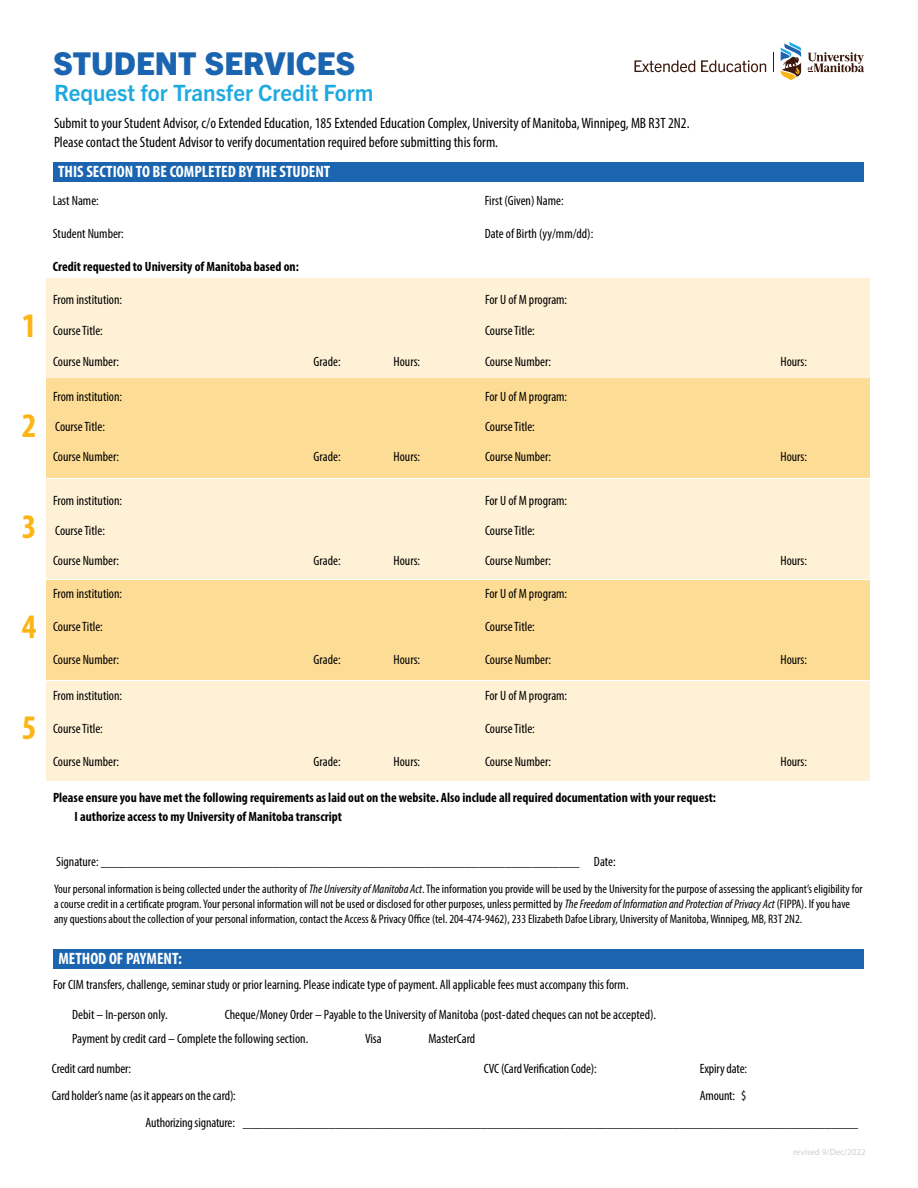
<style>
.page{position:relative;width:918px;height:1188px;background:#fff}
.page>*{position:absolute;margin:0;border:0;box-sizing:border-box;transform-origin:0 0}
.t1{font:700 condensed 34.5px "Myriad Pro";color:#fcb515}
.Heading_1{font:800 31.5px "Trade Gothic Next LT Pro";color:#1b65b0}
.Heading_2{font:700 22.5px "Trade Gothic Next LT Pro";color:#1fa9e1}
.Heading_3{font:700 condensed 16.5px "Myriad Pro";color:#fff}
.Paragraph_Style_1{font:condensed 15px "Myriad Pro";color:#000}
.Paragraph_Style_4{font:condensed 13.5px "Myriad Pro";color:#000}
.Paragraph_Style_7{font:condensed 13.5px "Myriad Pro";color:#000}
.Paragraph_Style_8{font:condensed 13.5px "Myriad Pro";letter-spacing:-.01em;color:#000}
.Paragraph_Style_5{font:700 condensed 13.5px "Myriad Pro";color:#000}
.Paragraph_Style_2{font:condensed 13.5px "Myriad Pro";color:#000}
.Paragraph_Style_3{font:condensed 13.5px "Myriad Pro";color:#000}
.Paragraph_Style_6{font:condensed 13.5px "Myriad Pro";color:#000}
.Paragraph_Style_2-2{font:700 condensed 13.5px "Myriad Pro";color:#000}
.Paragraph_Style_6-2{font:condensed 12.45px/15px "Myriad Pro";color:#000}
.t2{font:9px "Myriad Pro";color:#d2d0d1}
.s1{font-style:italic}
</style>
<div class="page">
<div style="left:46px;top:278px;width:824px;height:99px;background:#fef1d5"></div>
<div style="left:46px;top:379px;width:824px;height:99px;background:#fddd96"></div>
<div style="left:46px;top:580px;width:824px;height:100px;background:#fddd96"></div>
<div style="left:46px;top:479px;width:824px;height:100px;background:#fef1d5"></div>
<div style="left:46px;top:681px;width:824px;height:99px;background:#fef1d5"></div>
<div style="left:53px;top:949px;width:811px;height:20px;background:#1b65b0"></div>
<div style="left:53px;top:162px;width:811px;height:20px;background:#1b65b0"></div>
<svg style="left:773px;top:53px;width:1px;height:19px"></svg>
<svg style="left:634px;top:60px;width:61px;height:12px"></svg>
<svg style="left:701px;top:60px;width:65px;height:12px"></svg>
<svg style="left:808px;top:52px;width:56px;height:20px"></svg>
<svg style="left:780px;top:42px;width:22px;height:39px"></svg>
<p class="t1" style="left:22px;top:304px;width:16px">1</p>
<p class="t1" style="left:22px;top:404px;width:16px">2</p>
<p class="t1" style="left:22px;top:505px;width:16px">3</p>
<p class="t1" style="left:22px;top:605px;width:16px">4</p>
<p class="t1" style="left:22px;top:706px;width:16px">5</p>
<h1 class="Heading_1" style="left:53px;top:42px;width:304px">STUDENT SERVICES</h1>
<h2 class="Heading_2" style="left:54px;top:77px;width:321px">Request for Transfer Credit Form</h2>
<p class="Paragraph_Style_1" style="left:54px;top:114px;width:637px">Submit to your Student Advisor, c/o Extended Education, 185 Extended Education Complex, University of Manitoba, Winnipeg, MB R3T 2N2.</p>
<p class="Paragraph_Style_1" style="left:54px;top:133px;width:446px">Please contact the Student Advisor to verify documentation required before submitting this form.</p>
<p class="Heading_3" style="left:58px;top:161px;width:274px">THIS SECTION TO BE COMPLETED BY THE STUDENT</p>
<p class="Paragraph_Style_2" style="left:53px;top:193px;width:48px">Last Name:</p>
<p class="Paragraph_Style_2" style="left:485px;top:193px;width:80px">First (Given) Name:</p>
<p class="Paragraph_Style_2" style="left:53px;top:226px;width:73px">Student Number:</p>
<p class="Paragraph_Style_2" style="left:485px;top:226px;width:110px">Date of Birth (yy/mm/dd):</p>
<p class="Paragraph_Style_2-2" style="left:53px;top:258px;width:248px">Credit requested to University of Manitoba based on:</p>
<p class="Paragraph_Style_2" style="left:53px;top:292px;width:71px">From institution:</p>
<p class="Paragraph_Style_2" style="left:485px;top:292px;width:84px">For U of M program:</p>
<p class="Paragraph_Style_2" style="left:53px;top:322px;width:51px">Course Title:</p>
<p class="Paragraph_Style_2" style="left:485px;top:322px;width:51px">Course Title:</p>
<p class="Paragraph_Style_2" style="left:53px;top:353px;width:67px">Course Number:</p>
<p class="Paragraph_Style_2" style="left:314px;top:353px;width:29px">Grade:</p>
<p class="Paragraph_Style_2" style="left:394px;top:353px;width:28px">Hours:</p>
<p class="Paragraph_Style_2" style="left:485px;top:353px;width:67px">Course Number:</p>
<p class="Paragraph_Style_2" style="left:781px;top:353px;width:28px">Hours:</p>
<p class="Paragraph_Style_3" style="left:53px;top:388px;width:71px">From institution:</p>
<p class="Paragraph_Style_3" style="left:485px;top:388px;width:84px">For U of M program:</p>
<p class="Paragraph_Style_3" style="left:55px;top:418px;width:51px">Course Title:</p>
<p class="Paragraph_Style_3" style="left:485px;top:418px;width:51px">Course Title:</p>
<p class="Paragraph_Style_3" style="left:53px;top:448px;width:67px">Course Number:</p>
<p class="Paragraph_Style_3" style="left:314px;top:448px;width:29px">Grade:</p>
<p class="Paragraph_Style_3" style="left:394px;top:448px;width:28px">Hours:</p>
<p class="Paragraph_Style_3" style="left:485px;top:448px;width:67px">Course Number:</p>
<p class="Paragraph_Style_3" style="left:781px;top:448px;width:28px">Hours:</p>
<p class="Paragraph_Style_4" style="left:53px;top:492px;width:71px">From institution:</p>
<p class="Paragraph_Style_4" style="left:485px;top:492px;width:84px">For U of M program:</p>
<p class="Paragraph_Style_4" style="left:55px;top:522px;width:51px">Course Title:</p>
<p class="Paragraph_Style_4" style="left:485px;top:522px;width:51px">Course Title:</p>
<p class="Paragraph_Style_4" style="left:53px;top:552px;width:67px">Course Number:</p>
<p class="Paragraph_Style_4" style="left:314px;top:552px;width:29px">Grade:</p>
<p class="Paragraph_Style_4" style="left:394px;top:552px;width:28px">Hours:</p>
<p class="Paragraph_Style_4" style="left:485px;top:552px;width:67px">Course Number:</p>
<p class="Paragraph_Style_4" style="left:781px;top:552px;width:28px">Hours:</p>
<p class="Paragraph_Style_4" style="left:53px;top:586px;width:71px">From institution:</p>
<p class="Paragraph_Style_4" style="left:485px;top:586px;width:84px">For U of M program:</p>
<p class="Paragraph_Style_4" style="left:53px;top:619px;width:51px">Course Title:</p>
<p class="Paragraph_Style_4" style="left:485px;top:619px;width:51px">Course Title:</p>
<p class="Paragraph_Style_4" style="left:53px;top:652px;width:67px">Course Number:</p>
<p class="Paragraph_Style_4" style="left:314px;top:652px;width:29px">Grade:</p>
<p class="Paragraph_Style_4" style="left:394px;top:652px;width:28px">Hours:</p>
<p class="Paragraph_Style_4" style="left:485px;top:652px;width:67px">Course Number:</p>
<p class="Paragraph_Style_4" style="left:781px;top:652px;width:28px">Hours:</p>
<p class="Paragraph_Style_4" style="left:53px;top:688px;width:71px">From institution:</p>
<p class="Paragraph_Style_4" style="left:485px;top:688px;width:84px">For U of M program:</p>
<p class="Paragraph_Style_4" style="left:53px;top:721px;width:51px">Course Title:</p>
<p class="Paragraph_Style_4" style="left:485px;top:721px;width:51px">Course Title:</p>
<p class="Paragraph_Style_4" style="left:53px;top:754px;width:67px">Course Number:</p>
<p class="Paragraph_Style_4" style="left:314px;top:754px;width:29px">Grade:</p>
<p class="Paragraph_Style_4" style="left:394px;top:754px;width:28px">Hours:</p>
<p class="Paragraph_Style_4" style="left:485px;top:754px;width:67px">Course Number:</p>
<p class="Paragraph_Style_4" style="left:781px;top:754px;width:28px">Hours:</p>
<p class="Paragraph_Style_5" style="left:53px;top:789px;width:664px">Please ensure you have met the following requirements as laid out on the website. Also include all required documentation with your request:</p>
<p class="Paragraph_Style_5" style="left:75px;top:808px;width:269px">I authorize access to my University of Manitoba transcript</p>
<p class="Paragraph_Style_6" style="left:56px;top:853px;width:561px">Signature: ________________________________________________________________________ Date:</p>
<p class="Paragraph_Style_6-2" style="left:54px;top:881px;width:810px">Your personal information is being collected under the authority of <span class="s1">The University of Manitoba Act</span>. The information you provide will be used by the University for the purpose of assessing the applicant’s eligibility for a course credit in a certificate program. Your personal information will not be used or disclosed for other purposes, unless permitted by <span class="s1">The Freedom of Information and Protection of Privacy Act</span> (FIPPA). If you have any questions about the collection of your personal information, contact the Access &amp; Privacy Office (tel. 204-474-9462), 233 Elizabeth Dafoe Library, University of Manitoba, Winnipeg, MB, R3T 2N2.</p>
<h3 class="Heading_3" style="left:58px;top:948px;width:125px">METHOD OF PAYMENT:</h3>
<p class="Paragraph_Style_7" style="left:53px;top:977px;width:577px">For CIM transfers, challenge, seminar study or prior learning. Please indicate type of payment. All applicable fees must accompany this form.</p>
<p class="Paragraph_Style_7" style="left:72px;top:1007px;width:97px">Debit – In-person only.</p>
<p class="Paragraph_Style_7" style="left:225px;top:1007px;width:433px">Cheque/Money Order – Payable to the University of Manitoba (post-dated cheques can not be accepted).</p>
<p class="Paragraph_Style_7" style="left:72px;top:1031px;width:238px">Payment by credit card – Complete the following section.</p>
<p class="Paragraph_Style_7" style="left:365px;top:1031px;width:18px">Visa</p>
<p class="Paragraph_Style_7" style="left:428px;top:1031px;width:48px">MasterCard</p>
<p class="Paragraph_Style_8" style="left:52px;top:1060px;width:81px">Credit card number:</p>
<p class="Paragraph_Style_8" style="left:484px;top:1060px;width:114px">CVC (Card Verification Code):</p>
<p class="Paragraph_Style_8" style="left:700px;top:1060px;width:49px">Expiry date:</p>
<p class="Paragraph_Style_8" style="left:52px;top:1087px;width:186px">Card holder’s name (as it appears on the card):</p>
<p class="Paragraph_Style_8" style="left:700px;top:1087px;width:48px">Amount: $</p>
<p class="Paragraph_Style_8" style="left:146px;top:1114px;width:714px">Authorizing signature: _____________________________________________________________________________________________</p>
<p class="t2" style="left:793px;top:1146px;width:74px">revised 9/Dec/2022</p>
</div>
